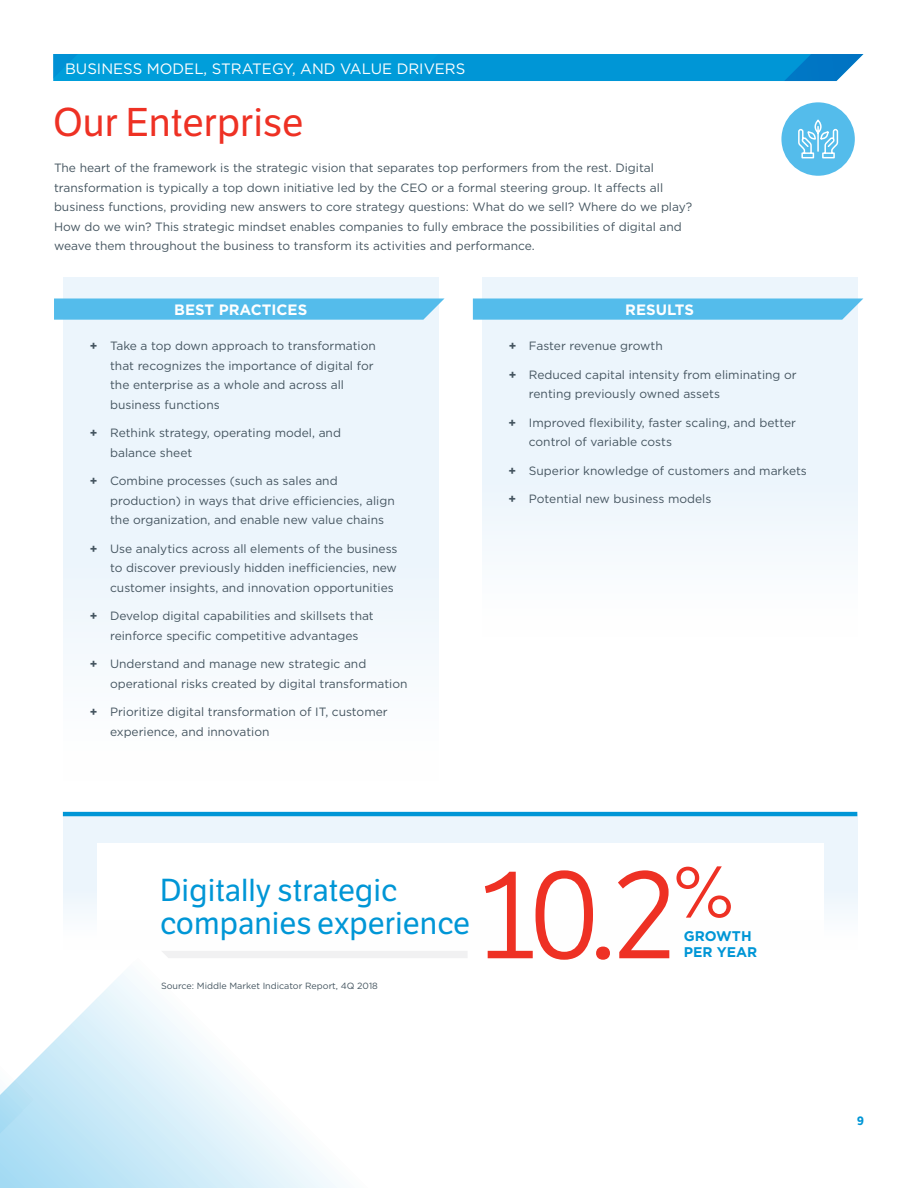
<style>
.page{position:relative;width:918px;height:1188px;background:#fff}
.page>*{position:absolute;margin:0;border:0;box-sizing:border-box;transform-origin:0 0}
.t1{font:122.1px "LFT Etica";color:#ee3124}
.t2{font:39px "LFT Etica";color:#ee3124}
.t3{font:30.9px/32.4px "LFT Etica";color:#0096d6}
.t4{font:15px "Gotham";color:#fff}
.t5{font:700 15px "Gotham";color:#fff}
.t6{font:700 13.95px/16.8px "Gotham";color:#0096d6}
.t7{font:12px/19.5px "Gotham";color:#455560}
.t8{font:700 12px "LFT Etica";color:#0096d6}
.t9{font:9px "Gotham";color:#455560}
.s1{font-weight:700}
</style>
<div class="page">
<svg style="left:53px;top:54px;width:810px;height:27px;background:#0398d7"></svg>
<svg style="left:37px;top:985px;width:300px;height:203px"></svg>
<svg style="left:0;top:1058px;width:37px;height:130px;background:#bae3f6"></svg>
<div style="left:63px;top:278px;width:375px;height:504px;background:linear-gradient(to right,#f1f7fd,#f1f7fd)"></div>
<div style="left:482px;top:278px;width:375px;height:360px;background:linear-gradient(to right,#f1f7fd,#f1f7fd)"></div>
<svg style="left:54px;top:298px;width:391px;height:22px;background:#5ebfec"></svg>
<svg style="left:473px;top:298px;width:390px;height:22px;background:#5dbfec"></svg>
<div style="left:780px;top:101px;width:76px;height:76px;background:#54bceb;border-radius:50%"></div>
<div style="left:778px;top:99px;width:80px;height:80px;border:3px solid #fff;border-radius:50%"></div>
<svg style="left:798px;top:119px;width:41px;height:40px"></svg>
<div style="left:63px;top:815px;width:794px;height:135px;background:#ecf5fc"></div>
<div style="left:97px;top:844px;width:726px;height:141px;background:#fff"></div>
<hr style="left:63px;top:812px;width:794px;height:4px;background:#0096d6">
<div style="left:162px;top:951px;width:305px;height:7px;background:#f1f1f2"></div>
<p class="t4" style="left:65px;top:59px;width:402px">BUSINESS MODEL, STRATEGY, AND VALUE DRIVERS</p>
<h2 class="t2" style="left:53px;top:100px;width:252px">Our Enterprise</h2>
<p class="t7" style="left:54px;top:158px;width:640px">The heart of the framework is the strategic vision that separates top performers from the rest. Digital transformation is typically a top down initiative led by the CEO or a formal steering group. It affects all business functions, providing new answers to core strategy questions: What do we sell? Where do we play?<br>How do we win? This strategic mindset enables companies to fully embrace the possibilities of digital and weave them throughout the business to transform its activities and performance.</p>
<p class="t5" style="left:174px;top:300px;width:135px">BEST PRACTICES</p>
<p class="t5" style="left:625px;top:300px;width:70px">RESULTS</p>
<p class="t7" style="left:110px;top:336px;width:267px;text-indent:-20px"><span class="s1">+</span> Take a top down approach to transformation that recognizes the importance of digital for the enterprise as a whole and across all business functions</p>
<p class="t7" style="left:110px;top:423px;width:232px;text-indent:-20px"><span class="s1">+</span> Rethink strategy, operating model, and balance sheet</p>
<p class="t7" style="left:110px;top:471px;width:286px;text-indent:-20px"><span class="s1">+</span> Combine processes (such as sales and production) in ways that drive efficiencies, align the organization, and enable new value chains</p>
<p class="t7" style="left:110px;top:538px;width:289px;text-align:justify;text-indent:-20px"><span class="s1">+</span> Use analytics across all elements of the business to discover previously hidden inefficiencies, new customer insights, and innovation opportunities</p>
<p class="t7" style="left:90px;top:606px;width:285px;text-align:center"><span class="s1">+</span> Develop digital capabilities and skillsets that reinforce specific competitive advantages</p>
<p class="t7" style="left:110px;top:654px;width:299px;text-indent:-20px"><span class="s1">+</span> Understand and manage new strategic and operational risks created by digital transformation</p>
<p class="t7" style="left:110px;top:702px;width:279px;text-indent:-20px"><span class="s1">+</span> Prioritize digital transformation of IT, customer experience, and innovation</p>
<p class="t7" style="left:509px;top:336px;width:156px"><span class="s1">+</span> Faster revenue growth</p>
<p class="t7" style="left:529px;top:364px;width:269px;text-indent:-20px"><span class="s1">+</span> Reduced capital intensity from eliminating or renting previously owned assets</p>
<p class="t7" style="left:529px;top:412px;width:269px;text-indent:-20px"><span class="s1">+</span> Improved flexibility, faster scaling, and better control of variable costs</p>
<p class="t7" style="left:509px;top:460px;width:300px"><span class="s1">+</span> Superior knowledge of customers and markets</p>
<p class="t7" style="left:509px;top:489px;width:204px"><span class="s1">+</span> Potential new business models</p>
<h3 class="t3" style="left:160px;top:875px;width:312px">Digitally strategic companies experience</h3>
<p class="t9" style="left:161px;top:980px;width:218px">Source: Middle Market Indicator Report, 4Q 2018</p>
<h1 class="t1" style="left:480px;top:845px;width:256px">10.2<sup>%</sup></h1>
<p class="t6" style="left:684px;top:927px;width:75px">GROWTH<br>PER YEAR</p>
<p class="t8" style="left:857px;top:1113px;width:8px">9</p>
</div>
